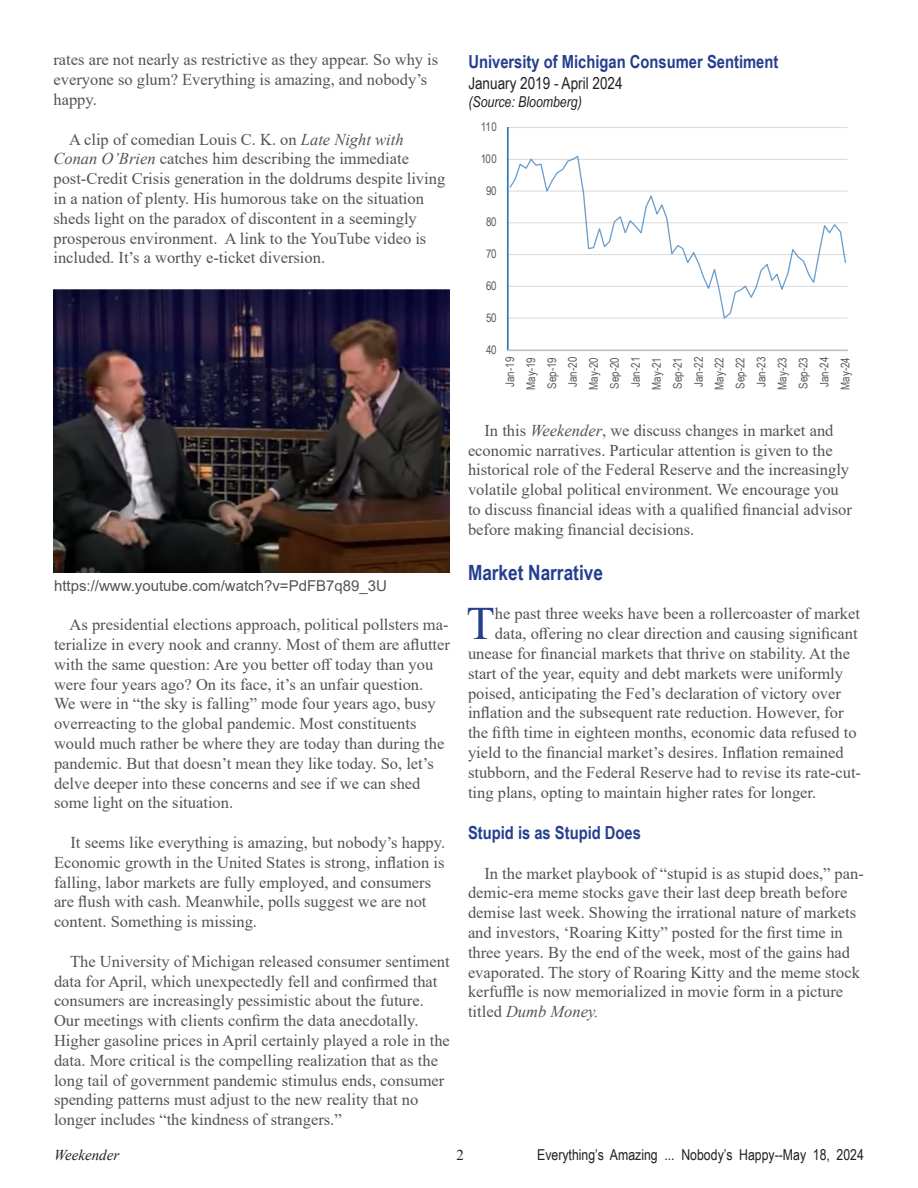
<style>
.page{position:relative;width:918px;height:1188px;background:#fff}
.page>*{position:absolute;margin:0;border:0;box-sizing:border-box;transform-origin:0 0}
.t1{font:46.35px "Times New Roman";color:#253f8e}
.t2{font:700 21px "Arial Narrow";color:#253f8e}
.t3{font:700 18px "Arial Narrow";color:#253f8e}
.t4{font:16.5px/19.8px "Times New Roman";color:#535353}
.t5{font:16.5px "Arial Narrow";color:#231f20}
.t6{font:15px "Arial Narrow";color:#231f20}
.t7{font:15px "Arial";color:#535353}
.t8{font:italic 15px "Arial Narrow";color:#231f20}
.t9{font:italic 15px "Times New Roman";color:#231f20}
.t10{font:15px "Times New Roman";color:#231f20}
.t11{font:11.85px/21px "Arial Narrow";letter-spacing:-.03em;color:#595959;text-align:justify}
.s1{font-style:italic}
</style>
<div class="page">
<img style="left:54px;top:289px;width:396px;height:283px">
<hr style="left:507px;top:127px;width:340px;height:1px;background:#d9d9d9">
<hr style="left:507px;top:127px;width:2px;height:223px;background:#2e75b6">
<hr style="left:508px;top:349px;width:340px;height:2px;background:#bfbfbf">
<svg style="left:508px;top:154px;width:339px;height:167px"></svg>
<p class="t4" style="left:53px;top:49px;width:386px">rates are not nearly as restrictive as they appear. So why is everyone so glum? Everything is amazing, and nobody’s happy.</p>
<p class="t4" style="left:53px;top:129px;width:393px;text-indent:16px">A clip of comedian Louis C. K. on <span class="s1">Late Night with Conan O’Brien</span> catches him describing the immediate post-Credit Crisis generation in the doldrums despite living in a nation of plenty. His humorous take on the situation sheds light on the paradox of discontent in a seemingly prosperous environment. A link to the YouTube video is included. It’s a worthy e-ticket diversion.</p>
<p class="t7" style="left:54px;top:575px;width:335px">https://www.youtube.com/watch?v=PdFB7q89_3U</p>
<p class="t4" style="left:54px;top:614px;width:398px;text-indent:16px">As presidential elections approach, political pollsters ma&shy;terialize in every nook and cranny. Most of them are aflutter with the same question: Are you better off today than you were four years ago? On its face, it’s an unfair question.<br>We were in “the sky is falling” mode four years ago, busy overreacting to the global pandemic. Most constituents would much rather be where they are today than during the pandemic. But that doesn’t mean they like today. So, let’s delve deeper into these concerns and see if we can shed some light on the situation.</p>
<p class="t4" style="left:54px;top:832px;width:393px;text-indent:16px">It seems like everything is amazing, but nobody’s happy.<br>Economic growth in the United States is strong, inflation is falling, labor markets are fully employed, and consumers are flush with cash. Meanwhile, polls suggest we are not content. Something is missing.</p>
<p class="t4" style="left:54px;top:951px;width:397px;text-indent:16px">The University of Michigan released consumer sentiment data for April, which unexpectedly fell and confirmed that consumers are increasingly pessimistic about the future.<br>Our meetings with clients confirm the data anecdotally.<br>Higher gasoline prices in April certainly played a role in the data. More critical is the compelling realization that as the long tail of government pandemic stimulus ends, consumer spending patterns must adjust to the new reality that no longer includes “the kindness of strangers.”</p>
<p class="t3" style="left:468px;top:48px;width:312px">University of Michigan Consumer Sentiment</p>
<p class="t5" style="left:468px;top:72px;width:156px">January 2019 - April 2024</p>
<p class="t8" style="left:468px;top:92px;width:115px">(Source: Bloomberg)</p>
<p class="t11" style="left:481px;top:116px;width:18px">110</p>
<p class="t11" style="left:481px;top:148px;width:18px">100</p>
<p class="t11" style="left:486px;top:180px;width:12px">90</p>
<p class="t11" style="left:486px;top:211px;width:12px">80</p>
<p class="t11" style="left:486px;top:243px;width:12px">70</p>
<p class="t11" style="left:486px;top:275px;width:12px">60</p>
<p class="t11" style="left:486px;top:307px;width:12px">50</p>
<p class="t11" style="left:486px;top:339px;width:12px">40</p>
<p class="t11" style="left:499px;top:390px;width:34px;rotate:-90deg">Jan-19<br>May-19<br>Sep-19<br>Jan-20<br>May-20<br>Sep-20<br>Jan-21<br>May-21<br>Sep-21<br>Jan-22<br>May-22<br>Sep-22<br>Jan-23<br>May-23<br>Sep-23<br>Jan-24<br>May-24</p>
<p class="t4" style="left:468px;top:420px;width:386px;text-indent:16px">In this <span class="s1">Weekender</span>, we discuss changes in market and economic narratives. Particular attention is given to the historical role of the Federal Reserve and the increasingly volatile global political environment. We encourage you to discuss financial ideas with a qualified financial advisor before making financial decisions.</p>
<p class="t2" style="left:468px;top:557px;width:136px">Market Narrative</p>
<p class="t1" style="left:467px;top:591px;width:30px">T</p>
<p class="t4" style="left:495px;top:604px;width:367px">he past three weeks have been a rollercoaster of market</p>
<p class="t4" style="left:495px;top:623px;width:364px">data, offering no clear direction and causing significant</p>
<p class="t4" style="left:468px;top:643px;width:384px">unease for financial markets that thrive on stability. At the</p>
<p class="t4" style="left:468px;top:663px;width:377px">start of the year, equity and debt markets were uniformly</p>
<p class="t4" style="left:468px;top:683px;width:374px">poised, anticipating the Fed’s declaration of victory over</p>
<p class="t4" style="left:468px;top:703px;width:377px">inflation and the subsequent rate reduction. However, for</p>
<p class="t4" style="left:468px;top:722px;width:390px">the fifth time in eighteen months, economic data refused to</p>
<p class="t4" style="left:468px;top:742px;width:377px">yield to the financial market’s desires. Inflation remained</p>
<p class="t4" style="left:468px;top:762px;width:395px">stubborn, and the Federal Reserve had to revise its rate-cut-</p>
<p class="t4" style="left:468px;top:782px;width:350px">ting plans, opting to maintain higher rates for longer.</p>
<p class="t3" style="left:468px;top:819px;width:175px">Stupid is as Stupid Does</p>
<p class="t4" style="left:468px;top:863px;width:397px;text-indent:16px">In the market playbook of “stupid is as stupid does,” pan&shy;demic-era meme stocks gave their last deep breath before demise last week. Showing the irrational nature of markets and investors, ‘Roaring Kitty” posted for the first time in three years. By the end of the week, most of the gains had evaporated. The story of Roaring Kitty and the meme stock kerfuffle is now memorialized in movie form in a picture titled <span class="s1">Dumb Money.</span></p>
<p class="t9" style="left:54px;top:1145px;width:67px">Weekender</p>
<p class="t10" style="left:457px;top:1144px;width:9px">2</p>
<p class="t6" style="left:537px;top:1144px;width:328px">Everything’s Amazing ... Nobody’s Happy--May 18, 2024</p>
</div>
